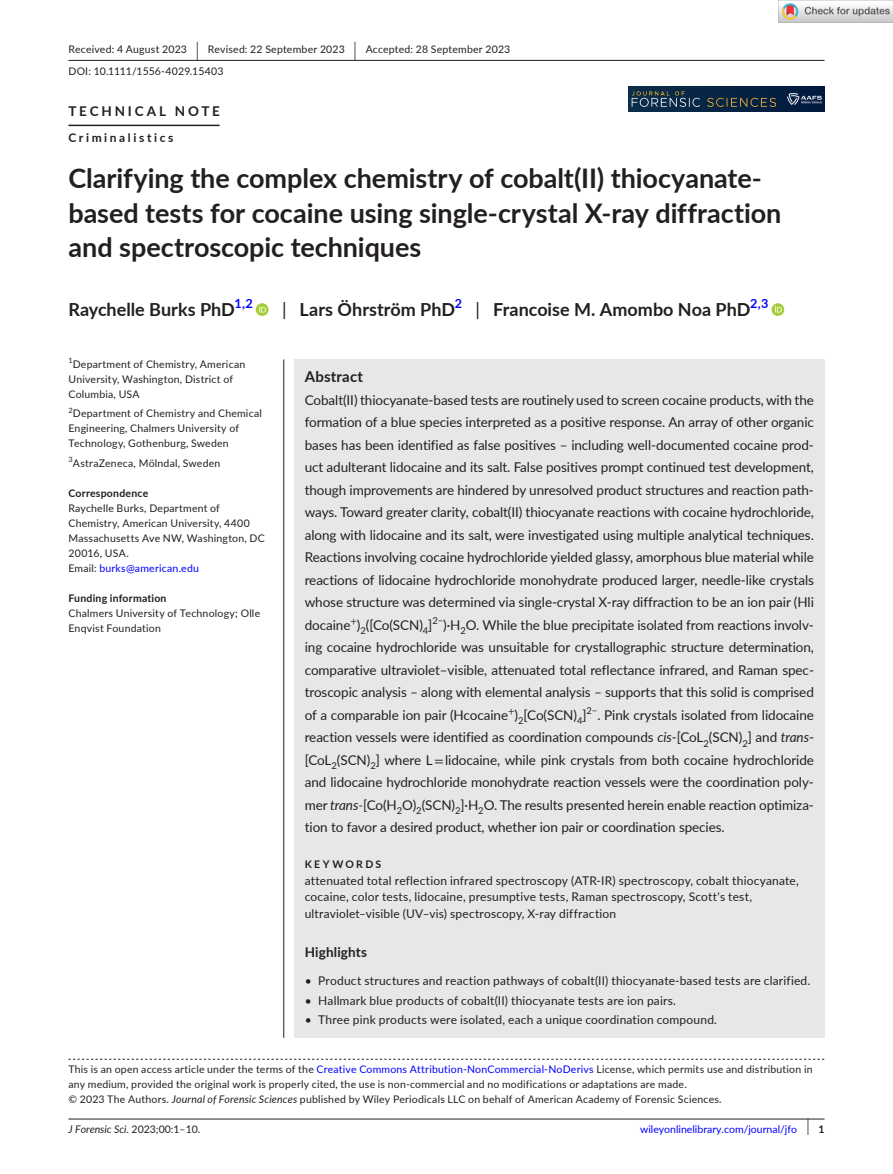
<style>
.page{position:relative;width:893px;height:1174px;background:#fff}
.page>*{position:absolute;margin:0;border:0;box-sizing:border-box;transform-origin:0 0}
.t1{font:700 27px/34.5px "Lato";color:#231f20}
.t2{font:700 18px "Lato";color:#231f20}
.t3{font:700 15px "Lato";letter-spacing:.015em;color:#231f20}
.t4{font:13.5px/22.5px "Lato";letter-spacing:-.005em;color:#231f20;text-align:justify}
.t5{font:700 13.5px "Lato";letter-spacing:.21em;color:#231f20}
.t6{font:700 13.5px "Lato";letter-spacing:.01em;color:#231f20}
.t7{font:700 12.6px "Lato";color:#00f}
.t8{font:12px/16.5px "Lato";letter-spacing:.015em;color:#231f20}
.t9{font:700 12px "Lato";letter-spacing:.215em;color:#231f20}
.t10{font:10.5px/15px "Lato";letter-spacing:.02em;color:#231f20}
.t11{font:10.5px "Lato";color:#00f}
.t12{font:700 10.5px "Lato";letter-spacing:.02em;color:#231f20}
.t13{font:italic 10.5px "Lato";color:#231f20}
.t14{font:700 10.5px "Lato";letter-spacing:.22em;color:#231f20}
.t15{font:9.45px "Lato";color:#231f20}
.t16{font:9.45px "STIX";color:#231f20}
.t17{font:7.35px "Lato";color:#231f20}
.s1{font-size:19.65px}
.s2{font-weight:400}
.s3{color:#00f}
.s4{font-style:italic}
.s5{font-family:"STIX"}
.s6{font-style:normal}
.s7{font-size:17.4px;color:#231f20}
.s8{font-weight:700;color:#231f20}
</style>
<div class="page">
<hr style="left:68px;top:1118px;width:756px;height:1px;background:#231f20">
<img style="left:628px;top:86px;width:196px;height:26px">
<hr style="left:68px;top:60px;width:756px;height:1px;background:#231f20">
<hr style="left:68px;top:125px;width:152px;height:1px;background:#231f20">
<svg style="left:256px;top:303px;width:13px;height:13px"></svg>
<svg style="left:259px;top:305px;width:7px;height:7px"></svg>
<svg style="left:771px;top:303px;width:13px;height:13px"></svg>
<svg style="left:775px;top:305px;width:7px;height:7px"></svg>
<svg style="left:68px;top:1058px;width:756px;height:1px"></svg>
<div style="left:294px;top:359px;width:530px;height:678px;background:#e6e7e9"></div>
<hr style="left:283px;top:359px;width:1px;height:678px;background:#231f20">
<img style="left:779px;top:0;width:114px;height:23px">
<p class="t10" style="left:68px;top:38px;width:443px;line-height:21.8px">Received: 4 August 2023 <span class="s1">|</span> Revised: 22 September 2023 <span class="s1">|</span> Accepted: 28 September 2023<br>DOI: 10.1111/1556-4029.15403</p>
<p class="t5" style="left:68px;top:101px;width:153px">TECHNICAL NOTE</p>
<p class="t9" style="left:68px;top:129px;width:107px">Criminalistics</p>
<h1 class="t1" style="left:68px;top:160px;width:715px">Clarifying the complex chemistry of cobalt(II) thiocyanate&shy;based tests for cocaine using single-crystal X-ray diffraction and spectroscopic techniques</h1>
<h2 class="t2" style="left:68px;top:296px;width:168px">Raychelle Burks PhD</h2>
<p class="t7" style="left:234px;top:294px;width:20px">1,2</p>
<h2 class="t2" style="left:282px;top:296px;width:175px"><span class="s2">|</span> Lars Öhrström PhD</h2>
<p class="t7" style="left:455px;top:294px;width:9px">2</p>
<h2 class="t2" style="left:476px;top:296px;width:276px"><span class="s2">|</span> Francoise M. Amombo Noa PhD</h2>
<p class="t7" style="left:750px;top:294px;width:20px">2,3</p>
<p class="t17" style="left:68px;top:355px;width:6px">1</p>
<p class="t10" style="left:68px;top:356px;width:178px;text-indent:4px">Department of Chemistry, American<br>University, Washington, District of<br>Columbia, USA</p>
<p class="t10" style="left:68px;top:406px;width:195px"><sup>2</sup>Department of Chemistry and Chemical<br>Engineering, Chalmers University of<br>Technology, Gothenburg, Sweden</p>
<p class="t10" style="left:68px;top:455px;width:154px"><sup>3</sup>AstraZeneca, Mölndal, Sweden</p>
<p class="t12" style="left:68px;top:485px;width:81px">Correspondence</p>
<p class="t10" style="left:68px;top:500px;width:198px">Raychelle Burks, Department of<br>Chemistry, American University, 4400<br>Massachusetts Ave NW, Washington, DC<br>20016, USA.<br>Email: <span class="s3">burks@american.edu</span></p>
<p class="t12" style="left:68px;top:590px;width:100px">Funding information</p>
<p class="t10" style="left:68px;top:605px;width:193px">Chalmers University of Technology; Olle<br>Enqvist Foundation</p>
<p class="t3" style="left:305px;top:365px;width:60px">Abstract</p>
<p class="t4" style="left:305px;top:388px;width:511px">Cobalt(II) thiocyanate-based tests are routinely used to screen cocaine products, with the formation of a blue species interpreted as a positive response. An array of other organic bases has been identified as false positives – including well-documented cocaine prod&shy;uct adulterant lidocaine and its salt. False positives prompt continued test development, though improvements are hindered by unresolved product structures and reaction path&shy;ways. Toward greater clarity, cobalt(II) thiocyanate reactions with cocaine hydrochloride, along with lidocaine and its salt, were investigated using multiple analytical techniques.<br>Reactions involving cocaine hydrochloride yielded glassy, amorphous blue material while reactions of lidocaine hydrochloride monohydrate produced larger, needle-like crystals whose structure was determined via single-crystal X-ray diffraction to be an ion pair (Hli docaine</p>
<p class="t16" style="left:350px;top:614px;width:8px">+</p>
<p class="t4" style="left:357px;top:613px;width:77px">)<sub>2</sub>([Co(SCN)<sub>4</sub>]</p>
<p class="t15" style="left:432px;top:613px;width:12px">2−</p>
<p class="t4" style="left:305px;top:613px;width:511px;text-indent:138px">)·H<sub>2</sub>O. While the blue precipitate isolated from reactions involv&shy;ing cocaine hydrochloride was unsuitable for crystallographic structure determination, comparative ultraviolet–visible, attenuated total reflectance infrared, and Raman spec&shy;troscopic analysis – along with elemental analysis – supports that this solid is comprised of a comparable ion pair (Hcocaine</p>
<p class="t16" style="left:508px;top:704px;width:8px">+</p>
<p class="t4" style="left:515px;top:703px;width:74px">)<sub>2</sub>[Co(SCN)<sub>4</sub>]</p>
<p class="t15" style="left:586px;top:703px;width:12px">2−</p>
<p class="t4" style="left:305px;top:703px;width:511px;text-indent:293px">. Pink crystals isolated from lidocaine reaction vessels were identified as coordination compounds <span class="s4">cis</span>-[CoL<sub>2</sub>(SCN)<sub>2</sub>] and <span class="s4">trans</span>-[CoL<sub>2</sub>(SCN)<sub>2</sub>] where L <span class="s5">=</span> lidocaine, while pink crystals from both cocaine hydrochloride and lidocaine hydrochloride monohydrate reaction vessels were the coordination poly&shy;mer <span class="s4">trans-</span>[Co(H<sub>2</sub>O)<sub>2</sub>(SCN)<sub>2</sub>]·H<sub>2</sub>O. The results presented herein enable reaction optimiza&shy;tion to favor a desired product, whether ion pair or coordination species.</p>
<p class="t14" style="left:305px;top:856px;width:78px">KEYWORDS</p>
<p class="t8" style="left:305px;top:871px;width:495px">attenuated total reflection infrared spectroscopy (ATR-IR) spectroscopy, cobalt thiocyanate, cocaine, color tests, lidocaine, presumptive tests, Raman spectroscopy, Scott's test, ultraviolet–visible (UV–vis) spectroscopy, X-ray diffraction</p>
<p class="t6" style="left:305px;top:942px;width:64px">Highlights</p>
<p class="t8" style="left:305px;top:972px;width:507px">• Product structures and reaction pathways of cobalt(II) thiocyanate-based tests are clarified.</p>
<p class="t8" style="left:305px;top:991px;width:373px">• Hallmark blue products of cobalt(II) thiocyanate tests are ion pairs.</p>
<p class="t8" style="left:305px;top:1011px;width:414px">• Three pink products were isolated, each a unique coordination compound.</p>
<p class="t10" style="left:68px;top:1061px;width:746px">This is an open access article under the terms of the <span class="s3">Creative Commons Attribution-NonCommercial-NoDerivs</span> License, which permits use and distribution in any medium, provided the original work is properly cited, the use is non-commercial and no modifications or adaptations are made.<br>© 2023 The Authors. <span class="s4">Journal of Forensic Sciences</span> published by Wiley Periodicals LLC on behalf of American Academy of Forensic Sciences.</p>
<p class="t13" style="left:68px;top:1121px;width:133px">J Forensic Sci. <span class="s6">2023;00:1–10.</span></p>
<p class="t11" style="left:640px;top:1121px;width:186px">wileyonlinelibrary.com/journal/jfo <span class="s7">|</span> <span class="s8">1</span></p>
</div>
